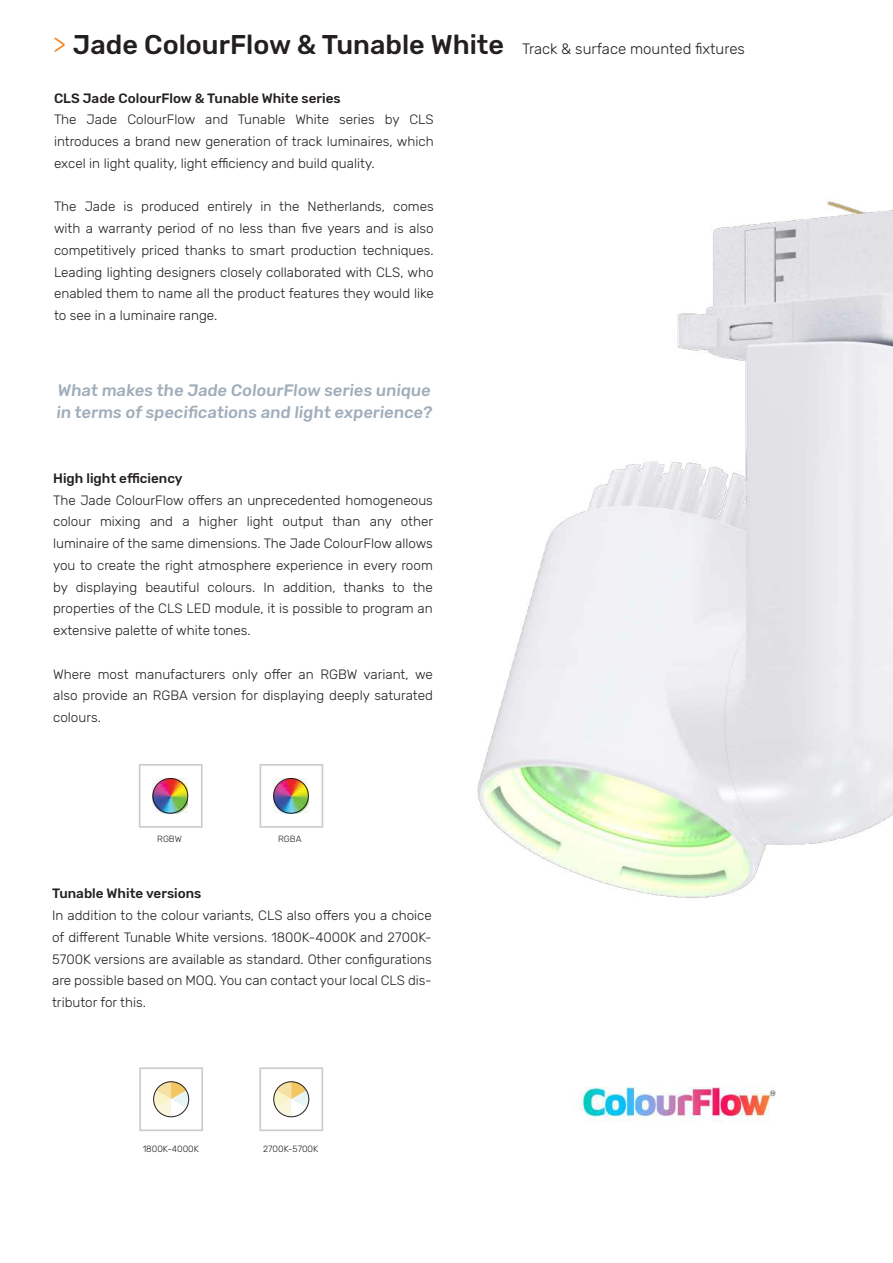
<style>
.page{position:relative;width:893px;height:1263px;background:#fff}
.page>*{position:absolute;margin:0;border:0;box-sizing:border-box;transform-origin:0 0}
.t1{font:500 16.5px/22.5px "Rubik";color:#a0aebb}
.t2{font:300 15px "Rubik";color:#231f20}
.t3{font:300 13.5px/21.8px "Rubik";color:#231f20;text-align:justify}
.t4{font:500 13.5px "Rubik";color:#231f20}
.t5{font:300 9px "Rubik";color:#231f20}
.s1{font-size:27px;color:#f58220}
.s2{font-weight:500;font-size:27px}
</style>
<div class="page">
<svg style="left:139px;top:764px;width:64px;height:64px"></svg>
<img style="left:153px;top:778px;width:35px;height:35px">
<div style="left:153px;top:778px;width:35px;height:36px;border:1px solid #231f20;border-radius:50%"></div>
<svg style="left:259px;top:764px;width:64px;height:64px"></svg>
<img style="left:273px;top:778px;width:35px;height:35px">
<div style="left:273px;top:778px;width:36px;height:36px;border:1px solid #231f20;border-radius:50%"></div>
<svg style="left:139px;top:1067px;width:64px;height:64px"></svg>
<div style="left:153px;top:1081px;width:36px;height:36px;border:1px solid #231f20;border-radius:50%"></div>
<svg style="left:259px;top:1067px;width:64px;height:64px"></svg>
<div style="left:273px;top:1081px;width:36px;height:36px;border:1px solid #231f20;border-radius:50%"></div>
<img style="left:576px;top:1087px;width:200px;height:36px">
<img style="left:477px;top:200px;width:416px;height:698px">
<p class="t2" style="left:53px;top:41px;width:693px"><span class="s1">&gt;</span> <span class="s2">Jade ColourFlow &amp; Tunable White</span> Track &amp; surface mounted fixtures</p>
<p class="t4" style="left:54px;top:90px;width:288px">CLS Jade ColourFlow &amp; Tunable White series</p>
<p class="t3" style="left:54px;top:109px;width:381px">The Jade ColourFlow and Tunable White series by CLS introduces a brand new generation of track luminaires, which excel in light quality, light efficiency and build quality.</p>
<p class="t3" style="left:54px;top:196px;width:381px">The Jade is produced entirely in the Netherlands, comes with a warranty period of no less than five years and is also competitively priced thanks to smart production techniques.<br>Leading lighting designers closely collaborated with CLS, who enabled them to name all the product features they would like to see in a luminaire range.</p>
<p class="t1" style="left:56px;top:379px;width:379px">What makes the Jade ColourFlow series unique in terms of specifications and light experience?</p>
<p class="t4" style="left:53px;top:470px;width:131px">High light efficiency</p>
<p class="t3" style="left:53px;top:489px;width:382px">The Jade ColourFlow offers an unprecedented homogeneous colour mixing and a higher light output than any other luminaire of the same dimensions. The Jade ColourFlow allows you to create the right atmosphere experience in every room by displaying beautiful colours. In addition, thanks to the properties of the CLS LED module, it is possible to program an extensive palette of white tones.</p>
<p class="t3" style="left:53px;top:663px;width:381px">Where most manufacturers only offer an RGBW variant, we also provide an RGBA version for displaying deeply saturated colours.</p>
<p class="t5" style="left:157px;top:834px;width:26px">RGBW</p>
<p class="t5" style="left:278px;top:834px;width:25px">RGBA</p>
<p class="t4" style="left:52px;top:886px;width:151px">Tunable White versions</p>
<p class="t3" style="left:52px;top:905px;width:381px">In addition to the colour variants, CLS also offers you a choice of different Tunable White versions. 1800K-4000K and 2700K-5700K versions are available as standard. Other configurations are possible based on MOQ. You can contact your local CLS dis&shy;tributor for this.</p>
<p class="t5" style="left:143px;top:1144px;width:58px">1800K-4000K</p>
<p class="t5" style="left:263px;top:1144px;width:57px">2700K-5700K</p>
</div>
